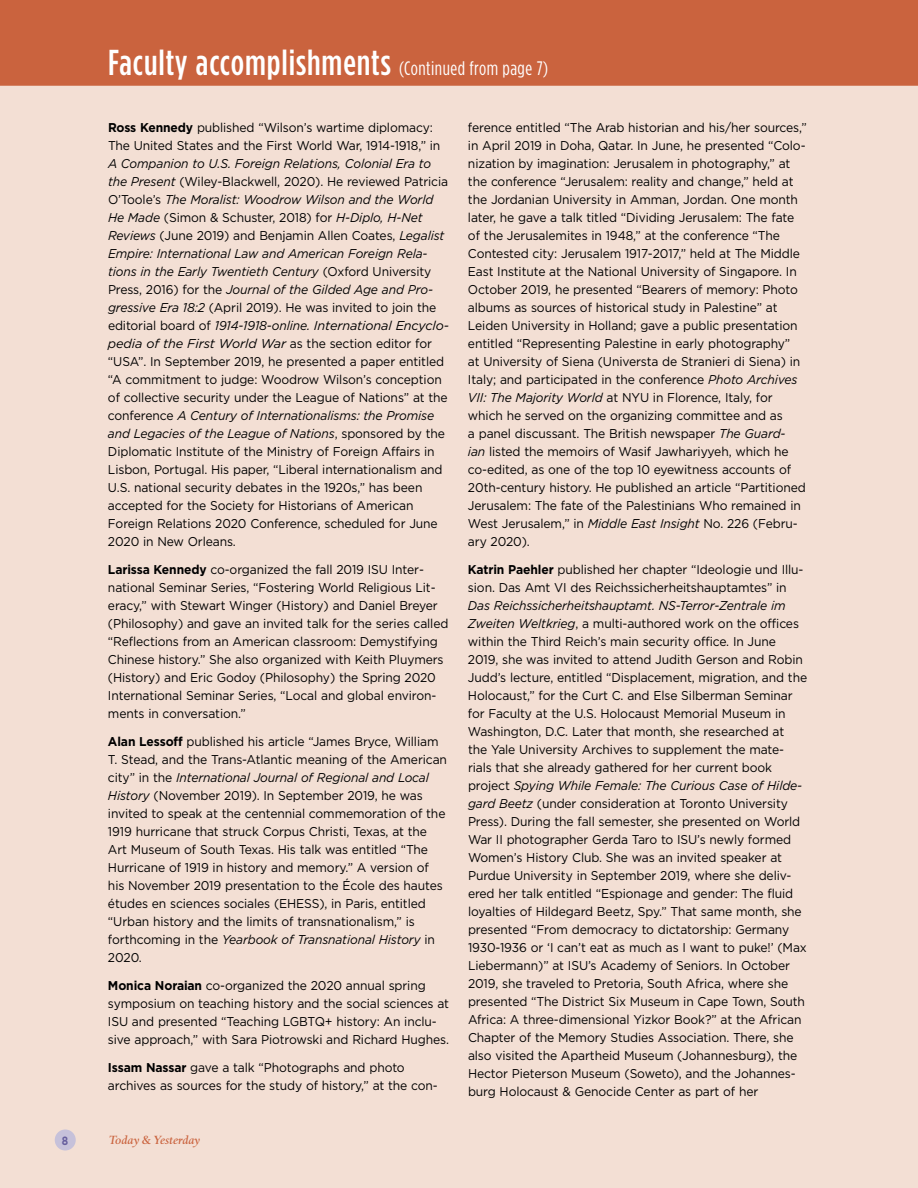
<style>
.page{position:relative;width:918px;height:1188px;background:#fff}
.page>*{position:absolute;margin:0;border:0;box-sizing:border-box;transform-origin:0 0}
.H2{font:500 36px "Gotham Condensed";letter-spacing:.025em;color:#fff}
.P{font:12.75px/18px "Gotham";letter-spacing:-.01em;color:#000;scale:.95 1}
.t1{font:italic 500 12px "Haarlemmer";color:#ca633e}
._1-Main_Head_1__Sing{font:700 12px "Gotham";color:#675f9e;scale:.85 1}
.s1{font-weight:400;font-size:19.5px}
.s2{font-weight:700}
.s3{font-style:italic}
</style>
<div class="page">
<div style="left:0;top:36px;width:918px;height:1152px;background:#f3dfd4"></div>
<div style="left:0;top:0;width:918px;height:86px;background:#ca633e"></div>
<div style="left:55px;top:1130px;width:21px;height:20px;background:#c6c1da;border-radius:50%"></div>
<h2 class="H2" style="left:108px;top:43px;width:442px">Faculty accomplishments <span class="s1">(Continued from page 7)</span></h2>
<p class="P" style="left:108px;top:118px;width:360px"><span class="s2">Ross Kennedy</span> published “Wilson’s wartime diplomacy:<br>The United States and the First World War, 1914-1918,” in <span class="s3">A Companion to U.S. Foreign Relations, Colonial Era to the Present</span> (Wiley-Blackwell, 2020). He reviewed Patricia O’Toole’s <span class="s3">The Moralist: Woodrow Wilson and the World He Made</span> (Simon &amp; Schuster, 2018) for <span class="s3">H-Diplo, H-Net Reviews</span> (June 2019) and Benjamin Allen Coates, <span class="s3">Legalist Empire: International Law and American Foreign Rela&shy;tions in the Early Twentieth Century</span> (Oxford University Press, 2016) for the <span class="s3">Journal of the Gilded Age and Pro&shy;gressive Era 18:2</span> (April 2019). He was invited to join the editorial board of <span class="s3">1914-1918-online. International Encyclo&shy;pedia of the First World War</span> as the section editor for “USA”. In September 2019, he presented a paper entitled “A commitment to judge: Woodrow Wilson’s conception of collective security under the League of Nations” at the conference <span class="s3">A Century of Internationalisms: the Promise and Legacies of the League of Nations</span>, sponsored by the Diplomatic Institute of the Ministry of Foreign Affairs in Lisbon, Portugal. His paper, “Liberal internationalism and U.S. national security debates in the 1920s,” has been accepted for the Society for Historians of American Foreign Relations 2020 Conference, scheduled for June 2020 in New Orleans.</p>
<p class="P" style="left:108px;top:560px;width:360px"><span class="s2">Larissa Kennedy</span> co-organized the fall 2019 ISU Inter&shy;national Seminar Series, “Fostering World Religious Lit&shy;eracy,” with Stewart Winger (History) and Daniel Breyer (Philosophy) and gave an invited talk for the series called “Reflections from an American classroom: Demystifying Chinese history.” She also organized with Keith Pluymers (History) and Eric Godoy (Philosophy) the Spring 2020<br>International Seminar Series, “Local and global environ&shy;ments in conversation.”</p>
<p class="P" style="left:108px;top:732px;width:358px"><span class="s2">Alan Lessoff</span> published his article “James Bryce, William T. Stead, and the Trans-Atlantic meaning of the American city” in the <span class="s3">International Journal of Regional and Local History</span> (November 2019). In September 2019, he was invited to speak at the centennial commemoration of the 1919 hurricane that struck Corpus Christi, Texas, at the Art Museum of South Texas. His talk was entitled “The Hurricane of 1919 in history and memory.” A version of his November 2019 presentation to the École des hautes études en sciences sociales (EHESS), in Paris, entitled “Urban history and the limits of transnationalism,” is forthcoming in the <span class="s3">Yearbook of Transnational History</span> in 2020.</p>
<p class="P" style="left:108px;top:976px;width:361px"><span class="s2">Monica Noraian</span> co-organized the 2020 annual spring symposium on teaching history and the social sciences at ISU and presented “Teaching LGBTQ+ history: An inclu&shy;sive approach,” with Sara Piotrowski and Richard Hughes.</p>
<p class="P" style="left:108px;top:1058px;width:349px"><span class="s2">Issam Nassar</span> gave a talk “Photographs and photo archives as sources for the study of history,” at the con-</p>
<p class="_1-Main_Head_1__Sing" style="left:62px;top:1133px;width:9px">8</p>
<p class="t1" style="left:109px;top:1133px;width:93px">Today &amp; Yesterday</p>
<p class="P" style="left:468px;top:118px;width:358px">ference entitled “The Arab historian and his/her sources,” in April 2019 in Doha, Qatar. In June, he presented “Colo&shy;nization by imagination: Jerusalem in photography,” at the conference “Jerusalem: reality and change,” held at the Jordanian University in Amman, Jordan. One month later, he gave a talk titled “Dividing Jerusalem: The fate of the Jerusalemites in 1948,” at the conference “The Contested city: Jerusalem 1917-2017,” held at The Middle East Institute at the National University of Singapore. In October 2019, he presented “Bearers of memory: Photo albums as sources of historical study in Palestine” at Leiden University in Holland; gave a public presentation entitled “Representing Palestine in early photography”<br>at University of Siena (Universta de Stranieri di Siena) in Italy; and participated in the conference <span class="s3">Photo Archives VII: The Majority World</span> at NYU in Florence, Italy, for which he served on the organizing committee and as<br>a panel discussant. The British newspaper <span class="s3">The Guard-<br>ian</span> listed the memoirs of Wasif Jawhariyyeh, which he co-edited, as one of the top 10 eyewitness accounts of 20th-century history. He published an article “Partitioned Jerusalem: The fate of the Palestinians Who remained in West Jerusalem,” in <span class="s3">Middle East Insight</span> No. 226 (Febru&shy;ary 2020).</p>
<p class="P" style="left:468px;top:561px;width:359px"><span class="s2">Katrin Paehler</span> published her chapter “Ideologie und Illu&shy;sion. Das Amt VI des Reichssicherheitshauptamtes” in <span class="s3">Das Reichssicherheitshauptamt. NS-Terror-Zentrale im Zweiten Weltkrieg</span>, a multi-authored work on the offices within the Third Reich’s main security office. In June 2019, she was invited to attend Judith Gerson and Robin Judd’s lecture, entitled “Displacement, migration, and the Holocaust,” for the Curt C. and Else Silberman Seminar for Faculty at the U.S. Holocaust Memorial Museum in Washington, D.C. Later that month, she researched at<br>the Yale University Archives to supplement the mate&shy;rials that she already gathered for her current book project <span class="s3">Spying While Female: The Curious Case of Hilde&shy;gard Beetz</span> (under consideration at Toronto University Press). During the fall semester, she presented on World War II photographer Gerda Taro to ISU’s newly formed Women’s History Club. She was an invited speaker at Purdue University in September 2019, where she deliv&shy;ered her talk entitled “Espionage and gender: The fluid loyalties of Hildegard Beetz, Spy.” That same month, she presented “From democracy to dictatorship: Germany 1930-1936 or ‘I can’t eat as much as I want to puke!’ (Max Liebermann)” at ISU’s Academy of Seniors. In October 2019, she traveled to Pretoria, South Africa, where she presented “The District Six Museum in Cape Town, South Africa: A three-dimensional Yizkor Book?” at the African Chapter of the Memory Studies Association. There, she also visited the Apartheid Museum (Johannesburg), the Hector Pieterson Museum (Soweto), and the Johannes&shy;burg Holocaust &amp; Genocide Center as part of her</p>
</div>
